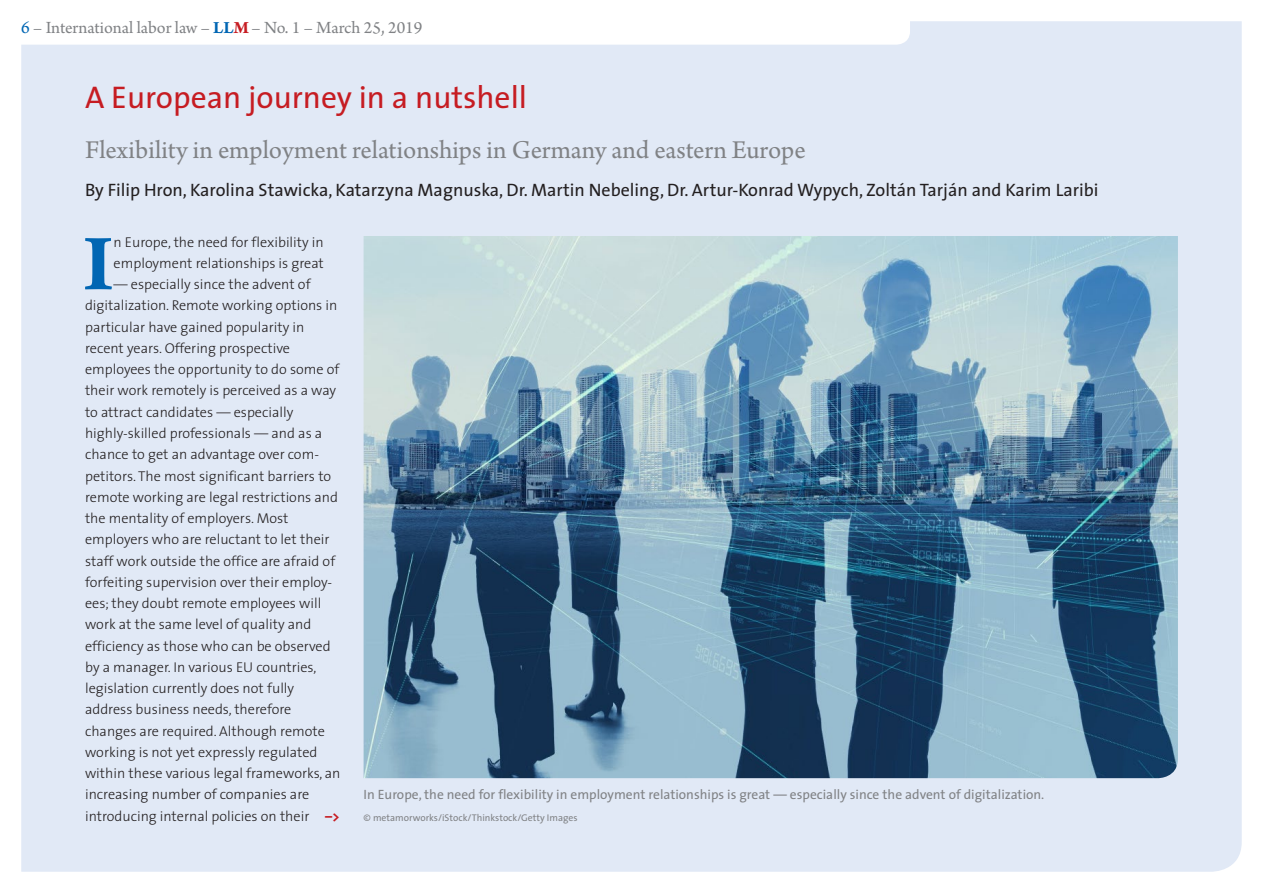
<style>
.page{position:relative;width:1263px;height:893px;background:#fff}
.page>*{position:absolute;margin:0;border:0;box-sizing:border-box;transform-origin:0 0}
.t1{font:700 84.3px "Arno Pro";color:#0166b3}
.t2{font:31.5px "The Sans";color:#c61c22}
.t3{font:27px "Arno Pro";color:#808285}
.t4{font:18px "The Sans";color:#231f20}
.t5{font:18px "Arno Pro";letter-spacing:-.005em;color:#808285}
.t6{font:300 14.25px/21.3px "The Sans";color:#231f20}
.t7{font:700 14.25px "The Sans";color:#c61c22}
.t8{font:13.5px "The Sans";color:#808285}
.t9{font:9.75px "The Sans";color:#808285}
.s1{color:#0166b3}
.s2{font-weight:700;color:#0166b3}
.s3{font-weight:700;color:#c61c22}
</style>
<div class="page">
<div style="left:21px;top:21px;width:1221px;height:851px;background:#e1e9f6"></div>
<svg style="left:21px;top:21px;width:889px;height:24px"></svg>
<img style="left:364px;top:236px;width:814px;height:542px">
<p class="t5" style="left:21px;top:18px;width:403px"><span class="s1">6</span> – International labor law – <span class="s2">LL</span><span class="s3">M</span> – No. 1 – March 25, 2019</p>
<h2 class="t2" style="left:85px;top:71px;width:443px">A European journey in a nutshell</h2>
<h3 class="t3" style="left:85px;top:134px;width:722px">Flexibility in employment relationships in Germany and eastern Europe</h3>
<p class="t4" style="left:85px;top:175px;width:1015px">By Filip Hron, Karolina Stawicka, Katarzyna Magnuska, Dr. Martin Nebeling, Dr. Artur-Konrad Wypych, Zoltán Tarján and Karim Laribi</p>
<h1 class="t1" style="left:83px;top:215px;width:32px">I</h1>
<p class="t6" style="left:114px;top:231px;width:212px">n Europe, the need for flexibility in employment relationships is great</p>
<p class="t6" style="left:85px;top:273px;width:257px;text-indent:29px">— especially since the advent of digitalization. Remote working options in particular have gained popularity in recent years. Offering prospective employees the opportunity to do some of their work remotely is perceived as a way to attract candidates — especially highly-skilled professionals — and as a chance to get an advantage over com&shy;petitors. The most significant barriers to remote working are legal restrictions and the mentality of employers. Most employers who are reluctant to let their staff work outside the office are afraid of forfeiting supervision over their employ&shy;ees; they doubt remote employees will work at the same level of quality and efficiency as those who can be observed by a manager. In various EU countries, legislation currently does not fully address business needs, therefore changes are required. Although remote working is not yet expressly regulated within these various legal frameworks, an increasing number of companies are introducing internal policies on their</p>
<p class="t8" style="left:364px;top:784px;width:682px">In Europe, the need for flexibility in employment relationships is great — especially since the advent of digitalization.</p>
<p class="t9" style="left:364px;top:809px;width:216px">© metamorworks/iStock/Thinkstock/Getty Images</p>
<p class="t7" style="left:325px;top:804px;width:16px">–&gt;</p>
</div>
